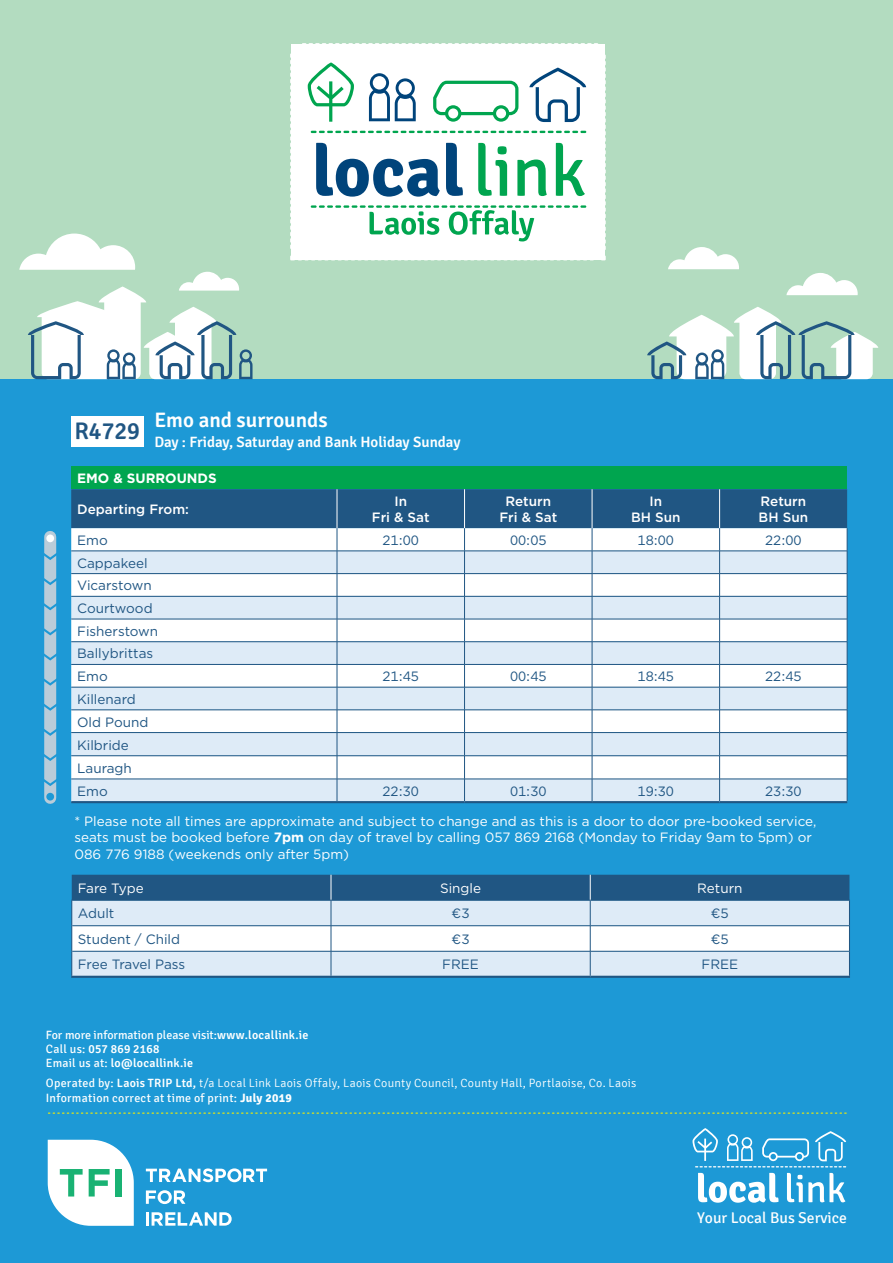
<style>
.page{position:relative;width:893px;height:1263px;background:#1d99d6}
.page>*{position:absolute;margin:0;border:0;box-sizing:border-box;transform-origin:0 0}
.t1{font:600 24px "Signika Negative";color:#205683}
.t2{font:600 21px "Signika Negative";color:#fff}
.t3{font:15.6px "Signika";color:#fff}
.t4{font:600 15px "Signika Negative";color:#fff}
.Table_Numbers{font:13.5px/16.2px "Gotham";color:#fff}
.Table_data{font:13.5px "Gotham";color:#205683}
.Table_data_italic{font:13.5px "Gotham";color:#205683}
.Table_heading_2{font:500 13.5px "Gotham";color:#fff}
.Table_Heading_1{font:700 13.5px "Gotham";color:#fff}
.t5{font:300 12px/14.4px "Signika";letter-spacing:.02em;color:#fff}
.t6{font:12px "Signika";color:#fff}
.t7{font:600 12px "Signika Negative";letter-spacing:.02em;color:#fff}
.s1{font-weight:700}
.s2{font-family:"Signika Negative";font-weight:600}
.s3{font-family:"Signika";font-weight:400}
.s4{font-weight:400}
</style>
<div class="page">
<div style="left:0;top:0;width:893px;height:378px;background:#b3dcc0"></div>
<svg style="left:48px;top:1140px;width:86px;height:86px;background:#d2edee"></svg>
<div style="left:116px;top:1169px;width:6px;height:27px;background:#19b273"></div>
<svg style="left:146px;top:1168px;width:121px;height:14px"></svg>
<svg style="left:146px;top:1190px;width:39px;height:14px"></svg>
<svg style="left:146px;top:1212px;width:86px;height:13px"></svg>
<svg style="left:48px;top:1112px;width:799px;height:2px"></svg>
<svg style="left:786px;top:273px;width:72px;height:22px"></svg>
<svg style="left:668px;top:247px;width:71px;height:22px"></svg>
<svg style="left:647px;top:307px;width:231px;height:72px"></svg>
<svg style="left:19px;top:234px;width:234px;height:145px"></svg>
<svg style="left:698px;top:1173px;width:80px;height:30px"></svg>
<svg style="left:787px;top:1173px;width:58px;height:29px"></svg>
<svg style="left:692px;top:1128px;width:154px;height:39px"></svg>
<svg style="left:290px;top:255px;width:303px;height:6px"></svg>
<svg style="left:290px;top:53px;width:1px;height:195px"></svg>
<svg style="left:303px;top:43px;width:294px;height:1px"></svg>
<svg style="left:600px;top:55px;width:6px;height:206px"></svg>
<div style="left:291px;top:44px;width:314px;height:215px;background:#fff"></div>
<svg style="left:316px;top:143px;width:124px;height:54px"></svg>
<svg style="left:446px;top:143px;width:17px;height:53px"></svg>
<svg style="left:478px;top:143px;width:29px;height:53px"></svg>
<svg style="left:517px;top:159px;width:30px;height:37px"></svg>
<svg style="left:556px;top:143px;width:29px;height:53px"></svg>
<svg style="left:311px;top:131px;width:275px;height:2px"></svg>
<svg style="left:311px;top:205px;width:275px;height:36px"></svg>
<svg style="left:433px;top:81px;width:85px;height:41px"></svg>
<svg style="left:308px;top:63px;width:46px;height:59px"></svg>
<svg style="left:529px;top:68px;width:57px;height:54px"></svg>
<svg style="left:369px;top:73px;width:47px;height:48px"></svg>
<div style="left:71px;top:416px;width:73px;height:30px;background:#fff"></div>
<div style="left:44px;top:537px;width:12px;height:261px;background:#baccd9"></div>
<div style="left:46px;top:534px;width:8px;height:8px;background:#fff;border-radius:50%"></div>
<div style="left:46px;top:793px;width:8px;height:7px;background:#1d99d6;border-radius:50%"></div>
<svg style="left:44px;top:577px;width:13px;height:8px"></svg>
<svg style="left:44px;top:652px;width:13px;height:8px"></svg>
<svg style="left:44px;top:677px;width:13px;height:9px"></svg>
<svg style="left:44px;top:703px;width:13px;height:8px"></svg>
<svg style="left:44px;top:728px;width:13px;height:8px"></svg>
<svg style="left:44px;top:753px;width:13px;height:8px"></svg>
<svg style="left:44px;top:778px;width:13px;height:8px"></svg>
<svg style="left:44px;top:552px;width:13px;height:8px"></svg>
<svg style="left:44px;top:627px;width:13px;height:8px"></svg>
<svg style="left:44px;top:602px;width:13px;height:8px"></svg>
<div style="left:71px;top:467px;width:776px;height:22px;background:#00a54f"></div>
<svg style="left:71px;top:489px;width:777px;height:312px;background:#ccdae7"></svg>
<hr style="left:337px;top:755px;width:128px;height:1px;background:#205683">
<hr style="left:465px;top:755px;width:127px;height:1px;background:#205683">
<hr style="left:592px;top:755px;width:128px;height:1px;background:#205683">
<hr style="left:720px;top:755px;width:127px;height:1px;background:#205683">
<hr style="left:337px;top:779px;width:128px;height:1px;background:#205683">
<hr style="left:465px;top:779px;width:127px;height:1px;background:#205683">
<hr style="left:592px;top:779px;width:128px;height:1px;background:#205683">
<hr style="left:720px;top:779px;width:127px;height:1px;background:#205683">
<hr style="left:71px;top:801px;width:266px;height:2px;background:#205683">
<hr style="left:337px;top:801px;width:128px;height:2px;background:#205683">
<hr style="left:465px;top:801px;width:127px;height:2px;background:#205683">
<hr style="left:592px;top:801px;width:128px;height:2px;background:#205683">
<hr style="left:720px;top:801px;width:127px;height:2px;background:#205683">
<hr style="left:71px;top:976px;width:260px;height:2px;background:#205683">
<hr style="left:331px;top:976px;width:259px;height:2px;background:#205683">
<hr style="left:590px;top:976px;width:260px;height:2px;background:#205683">
<svg style="left:71px;top:875px;width:779px;height:101px;background:#adc4d7"></svg>
<p class="t1" style="left:74px;top:417px;width:67px">R4729</p>
<p class="t2" style="left:154px;top:407px;width:175px">Emo and surrounds</p>
<p class="t4" style="left:154px;top:433px;width:308px">Day : Friday, Saturday and Bank Holiday Sunday</p>
<p class="Table_Heading_1" style="left:77px;top:470px;width:141px">EMO &amp; SURROUNDS</p>
<p class="Table_heading_2" style="left:77px;top:500px;width:113px">Departing From:</p>
<p class="Table_heading_2" style="left:394px;top:492px;width:14px">In</p>
<p class="Table_heading_2" style="left:372px;top:509px;width:59px">Fri &amp; Sat</p>
<p class="Table_heading_2" style="left:505px;top:492px;width:47px">Return</p>
<p class="Table_heading_2" style="left:499px;top:509px;width:59px">Fri &amp; Sat</p>
<p class="Table_heading_2" style="left:649px;top:492px;width:14px">In</p>
<p class="Table_heading_2" style="left:631px;top:509px;width:51px">BH Sun</p>
<p class="Table_heading_2" style="left:760px;top:492px;width:47px">Return</p>
<p class="Table_heading_2" style="left:759px;top:509px;width:51px">BH Sun</p>
<p class="Table_data" style="left:77px;top:531px;width:32px">Emo</p>
<p class="Table_data_italic" style="left:383px;top:531px;width:38px">21:00</p>
<p class="Table_data_italic" style="left:510px;top:531px;width:38px">00:05</p>
<p class="Table_data_italic" style="left:638px;top:531px;width:38px">18:00</p>
<p class="Table_data_italic" style="left:765px;top:531px;width:38px">22:00</p>
<p class="Table_data" style="left:77px;top:554px;width:72px">Cappakeel</p>
<p class="Table_data" style="left:77px;top:577px;width:76px">Vicarstown</p>
<p class="Table_data" style="left:77px;top:600px;width:77px">Courtwood</p>
<p class="Table_data" style="left:77px;top:622px;width:83px">Fisherstown</p>
<p class="Table_data" style="left:77px;top:645px;width:78px">Ballybrittas</p>
<p class="Table_data" style="left:77px;top:668px;width:32px">Emo</p>
<p class="Table_data_italic" style="left:383px;top:668px;width:38px">21:45</p>
<p class="Table_data_italic" style="left:510px;top:668px;width:38px">00:45</p>
<p class="Table_data_italic" style="left:638px;top:668px;width:38px">18:45</p>
<p class="Table_data_italic" style="left:765px;top:668px;width:38px">22:45</p>
<p class="Table_data" style="left:77px;top:690px;width:60px">Killenard</p>
<p class="Table_data" style="left:77px;top:713px;width:73px">Old Pound</p>
<p class="Table_data" style="left:77px;top:736px;width:53px">Kilbride</p>
<p class="Table_data" style="left:77px;top:759px;width:56px">Lauragh</p>
<p class="Table_data" style="left:77px;top:782px;width:32px">Emo</p>
<p class="Table_data_italic" style="left:383px;top:782px;width:38px">22:30</p>
<p class="Table_data_italic" style="left:510px;top:782px;width:38px">01:30</p>
<p class="Table_data_italic" style="left:638px;top:782px;width:38px">19:30</p>
<p class="Table_data_italic" style="left:765px;top:782px;width:38px">23:30</p>
<p class="Table_Numbers" style="left:74px;top:813px;width:743px">* Please note all times are approximate and subject to change and as this is a door to door pre-booked service, seats must be booked before <span class="s1">7pm</span> on day of travel by calling 057 869 2168 (Monday to Friday 9am to 5pm) or<br>086 776 9188 (weekends only after 5pm)</p>
<p class="Table_Numbers" style="left:78px;top:880px;width:68px">Fare Type</p>
<p class="Table_Numbers" style="left:440px;top:880px;width:43px">Single</p>
<p class="Table_Numbers" style="left:697px;top:880px;width:47px">Return</p>
<p class="Table_data" style="left:78px;top:905px;width:38px">Adult</p>
<p class="Table_data" style="left:452px;top:905px;width:19px">€3</p>
<p class="Table_data" style="left:711px;top:905px;width:19px">€5</p>
<p class="Table_data" style="left:78px;top:930px;width:104px">Student / Child</p>
<p class="Table_data" style="left:452px;top:930px;width:19px">€3</p>
<p class="Table_data" style="left:711px;top:930px;width:19px">€5</p>
<p class="Table_data" style="left:78px;top:956px;width:109px">Free Travel Pass</p>
<p class="Table_data" style="left:442px;top:956px;width:38px">FREE</p>
<p class="Table_data" style="left:701px;top:956px;width:38px">FREE</p>
<p class="t6" style="left:46px;top:1028px;width:264px">For more information please visit:<span class="s2">www.locallink.ie</span></p>
<p class="t7" style="left:46px;top:1042px;width:115px"><span class="s3">Call us:</span> 057 869 2168</p>
<p class="t7" style="left:46px;top:1056px;width:149px"><span class="s3">Email us at:</span> lo@locallink.ie</p>
<p class="t5" style="left:46px;top:1076px;width:592px"><span class="s4">Operated by:</span> <span class="s2">Laois TRIP Ltd,</span> t/a Local Link Laois Offaly, Laois County Council, County Hall, Portlaoise, Co. Laois<br><span class="s4">Information correct at time of print:</span> <span class="s1">July 2019</span></p>
<p class="t3" style="left:697px;top:1209px;width:151px">Your Local Bus Service</p>
</div>
